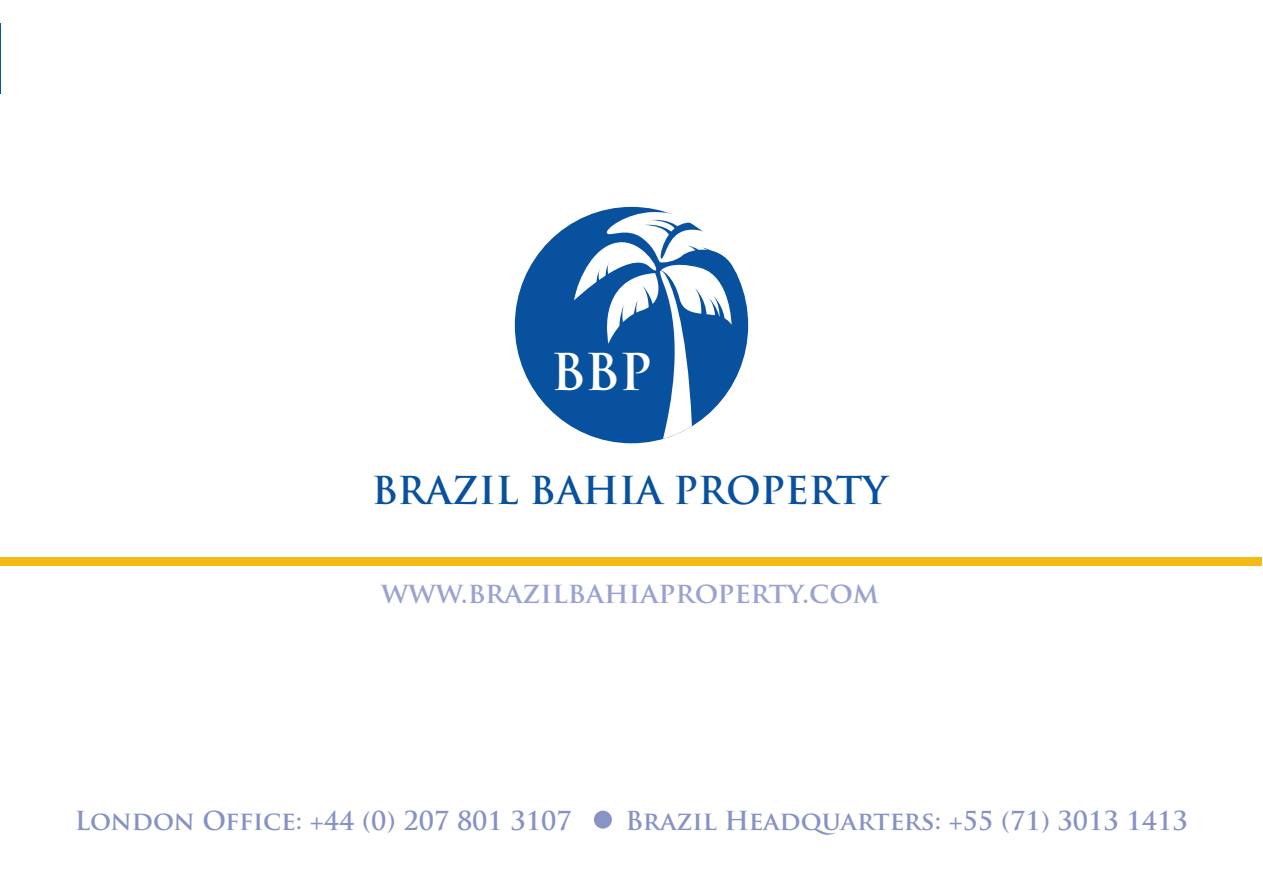
<style>
.page{position:relative;width:1263px;height:893px;background:#fff}
.page>*{position:absolute;margin:0;border:0;box-sizing:border-box;transform-origin:0 0}
.t1{font:700 49.5px "Trajan Pro";color:#fff}
.t2{font:700 37.5px "Trajan Pro";color:#07519f}
.t3{font:700 28.5px "Trajan Pro";color:#9aa3d0}
.t4{font:700 25.5px "Trajan Pro";color:#8692c5}
</style>
<div class="page">
<hr style="left:0;top:23px;width:1px;height:71px;background:#0d529f">
<div style="left:515px;top:207px;width:233px;height:236px;background:#07519f;border-radius:50%"></div>
<svg style="left:574px;top:211px;width:162px;height:228px"></svg>
<div style="left:1px;top:558px;width:1261px;height:8px;background:#f5ba18"></div>
<div style="left:594px;top:811px;width:18px;height:18px;background:#8894c6;border-radius:50%"></div>
<h1 class="t1" style="left:551px;top:341px;width:102px">BBP</h1>
<h2 class="t2" style="left:372px;top:467px;width:517px">BRAZIL BAHIA PROPERTY</h2>
<p class="t3" style="left:381px;top:575px;width:499px">www.brazilbahiaproperty.com</p>
<p class="t4" style="left:75px;top:805px;width:498px">London Office: +44 (0) 207 801 3107</p>
<p class="t4" style="left:625px;top:805px;width:564px">Brazil Headquarters: +55 (71) 3013 1413</p>
</div>
